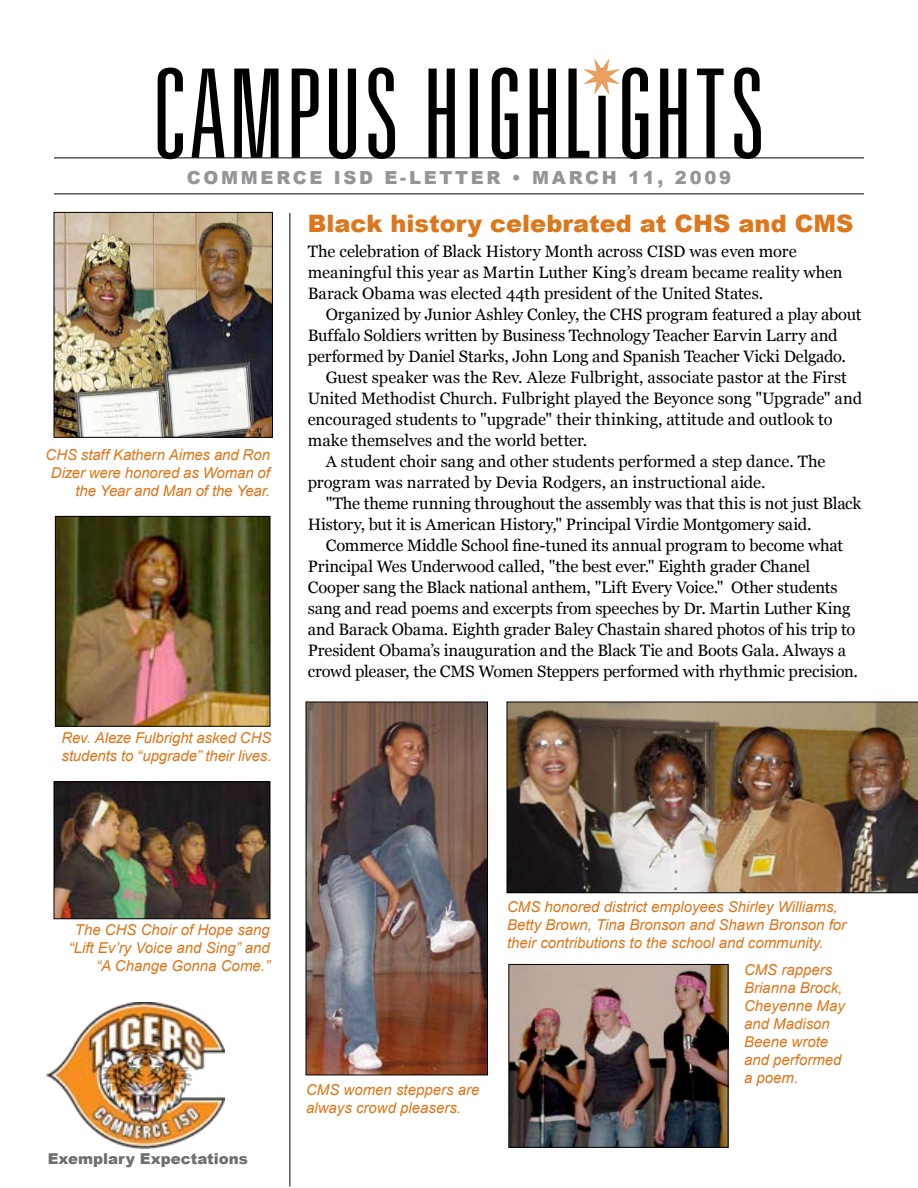
<style>
.page{position:relative;width:918px;height:1188px;background:#fff}
.page>*{position:absolute;margin:0;border:0;box-sizing:border-box;transform-origin:0 0}
.t1{font:900 24px "Arial";color:#de761c}
.t2{font:900 18px "Arial";letter-spacing:.15em;color:#939598}
.t3{font:16.5px/21px "Georgia";letter-spacing:-.005em;color:#000}
.t4{font:italic 15px/18px "Arial";color:#de761c}
.t5{font:900 15px "Arial";color:#6d6f71}
</style>
<div class="page">
<svg style="left:158px;top:67px;width:603px;height:93px"></svg>
<hr style="left:54px;top:194px;width:810px;height:1px;background:#000">
<hr style="left:54px;top:158px;width:810px;height:1px;background:#000">
<hr style="left:290px;top:213px;width:1px;height:973px;background:#000">
<svg style="left:584px;top:59px;width:35px;height:35px"></svg>
<img style="left:46px;top:1003px;width:179px;height:145px">
<img style="left:56px;top:784px;width:212px;height:133px">
<div style="left:54px;top:782px;width:216px;height:137px;border:1px solid #000"></div>
<img style="left:57px;top:518px;width:211px;height:207px">
<div style="left:55px;top:516px;width:215px;height:211px;border:1px solid #000"></div>
<img style="left:56px;top:214px;width:215px;height:222px">
<div style="left:54px;top:212px;width:219px;height:226px;border:1px solid #000"></div>
<img style="left:308px;top:704px;width:178px;height:369px">
<div style="left:306px;top:702px;width:182px;height:373px;border:1px solid #000"></div>
<img style="left:507px;top:702px;width:411px;height:191px">
<img style="left:511px;top:966px;width:215px;height:180px">
<div style="left:509px;top:964px;width:219px;height:184px;border:1px solid #000"></div>
<p class="t2" style="left:187px;top:168px;width:546px">COMMERCE ISD E-LETTER • MARCH 11, 2009</p>
<h1 class="t1" style="left:308px;top:210px;width:547px">Black history celebrated at CHS and CMS</h1>
<p class="t3" style="left:308px;top:241px;width:536px">The celebration of Black History Month across CISD was even more meaningful this year as Martin Luther King’s dream became reality when<br>Barack Obama was elected 44th president of the United States.</p>
<p class="t3" style="left:326px;top:304px;width:537px">Organized by Junior Ashley Conley, the CHS program featured a play about</p>
<p class="t3" style="left:308px;top:325px;width:531px">Buffalo Soldiers written by Business Technology Teacher Earvin Larry and</p>
<p class="t3" style="left:308px;top:346px;width:540px">performed by Daniel Starks, John Long and Spanish Teacher Vicki Delgado.</p>
<p class="t3" style="left:326px;top:367px;width:523px">Guest speaker was the Rev. Aleze Fulbright, associate pastor at the First</p>
<p class="t3" style="left:308px;top:388px;width:556px">United Methodist Church. Fulbright played the Beyonce song "Upgrade" and</p>
<p class="t3" style="left:308px;top:409px;width:526px">encouraged students to "upgrade" their thinking, attitude and outlook to</p>
<p class="t3" style="left:308px;top:430px;width:281px">make themselves and the world better.</p>
<p class="t3" style="left:326px;top:451px;width:501px">A student choir sang and other students performed a step dance. The</p>
<p class="t3" style="left:308px;top:472px;width:459px">program was narrated by Devia Rodgers, an instructional aide.</p>
<p class="t3" style="left:326px;top:493px;width:537px">"The theme running throughout the assembly was that this is not just Black</p>
<p class="t3" style="left:308px;top:514px;width:505px">History, but it is American History," Principal Virdie Montgomery said.</p>
<p class="t3" style="left:326px;top:535px;width:519px">Commerce Middle School fine-tuned its annual program to become what</p>
<p class="t3" style="left:308px;top:556px;width:504px">Principal Wes Underwood called, "the best ever." Eighth grader Chanel</p>
<p class="t3" style="left:308px;top:577px;width:531px">Cooper sang the Black national anthem, "Lift Every Voice." Other students</p>
<p class="t3" style="left:308px;top:598px;width:544px">sang and read poems and excerpts from speeches by Dr. Martin Luther King</p>
<p class="t3" style="left:308px;top:619px;width:549px">and Barack Obama. Eighth grader Baley Chastain shared photos of his trip to</p>
<p class="t3" style="left:308px;top:640px;width:540px">President Obama’s inauguration and the Black Tie and Boots Gala. Always a</p>
<p class="t3" style="left:308px;top:661px;width:552px">crowd pleaser, the CMS Women Steppers performed with rhythmic precision.</p>
<p class="t4" style="left:45px;top:446px;width:226px;text-align:right">CHS staff Kathern Aimes and Ron<br>Dizer were honored as Woman of the Year and Man of the Year.</p>
<p class="t4" style="left:62px;top:729px;width:212px">Rev. Aleze Fulbright asked CHS students to “upgrade” their lives.</p>
<p class="t4" style="left:69px;top:921px;width:203px;text-align:right">The CHS Choir of Hope sang “Lift Ev’ry Voice and Sing” and “A Change Gonna Come.”</p>
<p class="t5" style="left:48px;top:1151px;width:202px">Exemplary Expectations</p>
<p class="t4" style="left:306px;top:1081px;width:175px">CMS women steppers are always crowd pleasers.</p>
<p class="t4" style="left:507px;top:898px;width:341px">CMS honored district employees Shirley Williams,<br>Betty Brown, Tina Bronson and Shawn Bronson for their contributions to the school and community.</p>
<p class="t4" style="left:744px;top:961px;width:102px">CMS rappers<br>Brianna Brock,<br>Cheyenne May and Madison<br>Beene wrote and performed a poem.</p>
</div>
